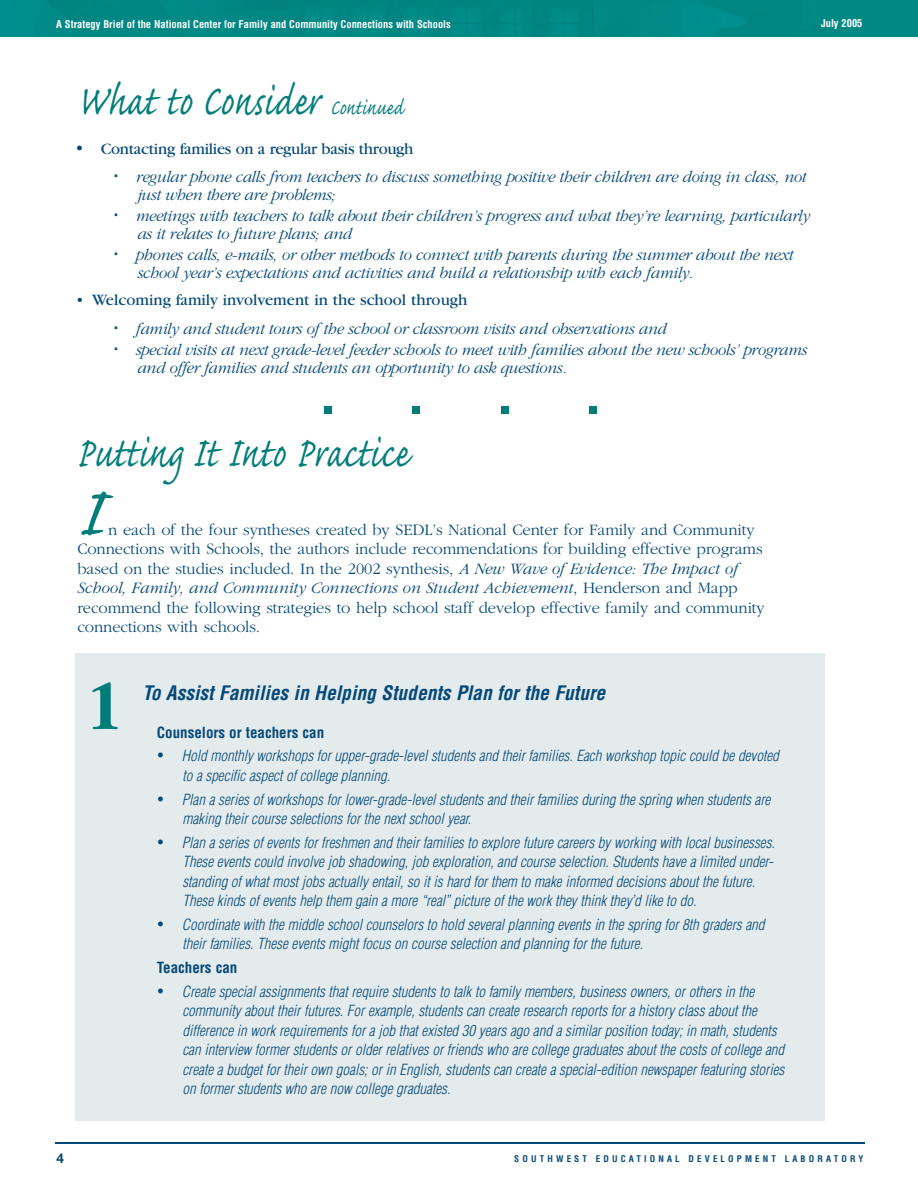
<style>
.page{position:relative;width:918px;height:1188px;background:#fff}
.page>*{position:absolute;margin:0;border:0;box-sizing:border-box;transform-origin:0 0}
.t1{font:90px "Caflisch Script MM 406";color:#007d7a}
.t2{font:700 condensed 72.45px "Garamond";color:#007d7a}
.t3{font:54px "Caflisch Script MM 406";letter-spacing:.015em;color:#007d7a;scale:.8 1}
.t4{font:italic 700 condensed 19.5px "Helvetica";color:#064979}
.t5{font:italic 300 16.5px/21px "Garamond";letter-spacing:-.025em;color:#064979}
.t6{font:300 16.5px/19.5px "Garamond";letter-spacing:-.005em;color:#064979}
.t7{font:16.5px "Garamond";color:#064979}
.t8{font:italic 300 condensed 15px/19.5px "Helvetica";color:#064979}
.t9{font:700 condensed 15px "Helvetica";color:#064979}
.t10{font:700 13.5px "Helvetica Neue";color:#064979}
.t11{font:700 condensed 10.5px "Helvetica";color:#fff}
.t12{font:700 condensed 9px "Helvetica";letter-spacing:.35em;color:#064979}
.s1{font-size:27px}
.s2{font-weight:400;font-style:normal}
.s3{font-style:italic}
</style>
<div class="page">
<hr style="left:55px;top:1142px;width:810px;height:2px;background:#064979">
<div style="left:0;top:0;width:917px;height:37px;background:#008885"></div>
<hr style="left:917px;top:0;width:1px;height:37px;background:#178887">
<div style="left:76px;top:653px;width:749px;height:467px;background:#e3ebec"></div>
<div style="left:324px;top:407px;width:7px;height:7px;background:#007d7a"></div>
<div style="left:412px;top:407px;width:8px;height:7px;background:#007d7a"></div>
<div style="left:501px;top:407px;width:7px;height:7px;background:#007d7a"></div>
<div style="left:589px;top:407px;width:8px;height:7px;background:#007d7a"></div>
<p class="t11" style="left:56px;top:17px;width:396px">A Strategy Brief of the National Center for Family and Community Connections with Schools</p>
<p class="t11" style="left:821px;top:17px;width:43px">July 2005</p>
<h3 class="t3" style="left:77px;top:73px;width:408px">What to Consider <span class="s1">Continued</span></h3>
<p class="t5" style="left:136px;top:135px;width:672px;line-height:28.5px;text-indent:-60px">✓ <span class="s2">Contacting families on a regular basis through<br></span>regular phone calls from teachers to discuss something positive their children are doing in class, not</p>
<p class="t5" style="left:136px;top:185px;width:676px">just when there are problems;<br>meetings with teachers to talk about their children’s progress and what they’re learning, particularly</p>
<p class="t5" style="left:136px;top:224px;width:659px">as it relates to future plans; and<br>phones calls, e-mails, or other methods to connect with parents during the summer about the next</p>
<p class="t5" style="left:137px;top:263px;width:558px">school year’s expectations and activities and build a relationship with each family.</p>
<p class="t7" style="left:76px;top:291px;width:393px">• Welcoming family involvement in the school through</p>
<p class="t5" style="left:136px;top:318px;width:673px">family and student tours of the school or classroom visits and observations and<br>special visits at next grade-level feeder schools to meet with families about the new schools’ programs</p>
<p class="t5" style="left:137px;top:357px;width:431px">and offer families and students an opportunity to ask questions.</p>
<h3 class="t3" style="left:76px;top:426px;width:416px">Putting It Into Practice</h3>
<h1 class="t1" style="left:77px;top:467px;width:27px">I</h1>
<p class="t6" style="left:77px;top:520px;width:689px;text-indent:31px">n each of the four syntheses created by SEDL’s National Center for Family and Community Connections with Schools, the authors include recommendations for building effective programs based on the studies included. In the 2002 synthesis, <span class="s3">A New Wave of Evidence: The Impact of School, Family, and Community Connections on Student Achievement</span>, Henderson and Mapp recommend the following strategies to help school staff develop effective family and community connections with schools.</p>
<h2 class="t2" style="left:86px;top:665px;width:38px">1</h2>
<h3 class="t4" style="left:143px;top:681px;width:464px">To Assist Families in Helping Students Plan for the Future</h3>
<p class="t9" style="left:157px;top:723px;width:169px">Counselors or teachers can</p>
<p class="t8" style="left:182px;top:746px;width:598px;text-indent:-26px">✓ Hold monthly workshops for upper-grade-level students and their families. Each workshop topic could be devoted to a specific aspect of college planning.</p>
<p class="t8" style="left:182px;top:789px;width:590px;text-indent:-26px">✓ Plan a series of workshops for lower-grade-level students and their families during the spring when students are making their course selections for the next school year.</p>
<p class="t8" style="left:182px;top:833px;width:594px;text-indent:-26px">✓ Plan a series of events for freshmen and their families to explore future careers by working with local businesses.<br>These events could involve job shadowing, job exploration, and course selection. Students have a limited under&shy;standing of what most jobs actually entail, so it is hard for them to make informed decisions about the future.<br>These kinds of events help them gain a more “real” picture of the work they think they’d like to do.</p>
<p class="t8" style="left:182px;top:915px;width:584px;text-indent:-26px">✓ Coordinate with the middle school counselors to hold several planning events in the spring for 8th graders and their families. These events might focus on course selection and planning for the future.</p>
<p class="t9" style="left:157px;top:958px;width:82px">Teachers can</p>
<p class="t8" style="left:182px;top:982px;width:604px;text-indent:-26px">✓ Create special assignments that require students to talk to family members, business owners, or others in the community about their futures. For example, students can create research reports for a history class about the difference in work requirements for a job that existed 30 years ago and a similar position today; in math, students can interview former students or older relatives or friends who are college graduates about the costs of college and create a budget for their own goals; or in English, students can create a special-edition newspaper featuring stories on former students who are now college graduates.</p>
<p class="t10" style="left:57px;top:1149px;width:9px">4</p>
<p class="t12" style="left:514px;top:1153px;width:351px">SOUTHWEST EDUCATIONAL DEVELOPMENT LABORATORY</p>
</div>
